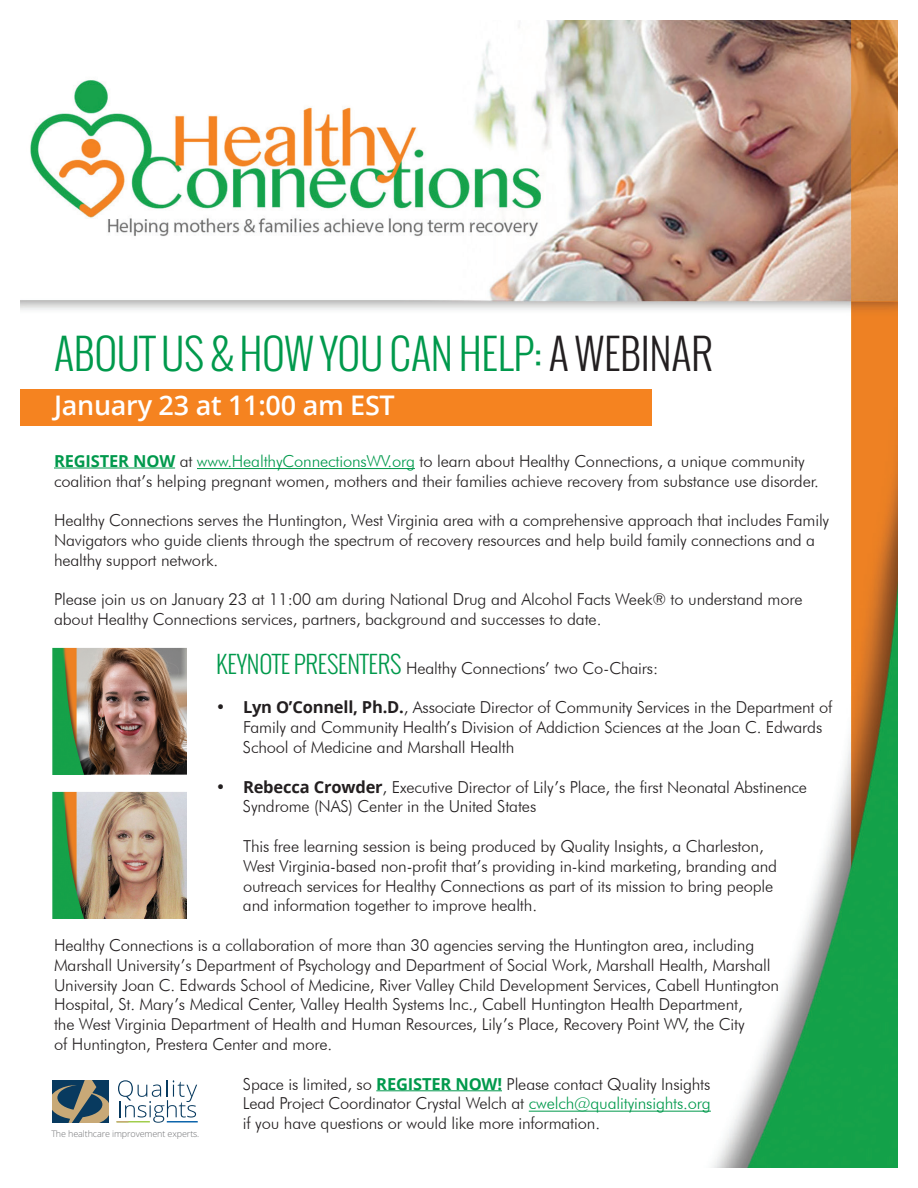
<style>
.page{position:relative;width:918px;height:1188px;background:#fff}
.page>*{position:absolute;margin:0;border:0;box-sizing:border-box;transform-origin:0 0}
.t1{font:300 42px "Oswald";letter-spacing:-.01em;color:#00994c}
.t2{font:600 27px "Open Sans";letter-spacing:-.01em;color:#fff}
.t3{font:300 16.5px/19.8px "Futura BT";letter-spacing:-.01em;color:#231f20}
.t4{font:300 9px "Open Sans";letter-spacing:-.015em;color:#6c6d70}
.s1{color:#231f20}
.s2{font-family:"Open Sans";font-weight:700;color:#00994c}
.s3{color:#00994c}
.s4{font-family:"Oswald";font-size:24px;color:#00994c}
.s5{font-family:"Open Sans";font-weight:700}
</style>
<div class="page">
<img style="left:20px;top:20px;width:878px;height:1148px">
<div style="left:20px;top:389px;width:632px;height:37px;background:#f58320"></div>
<hr style="left:54px;top:468px;width:121px;height:1px;background:#00994c">
<hr style="left:197px;top:468px;width:218px;height:1px;background:#00994c">
<hr style="left:376px;top:1090px;width:126px;height:1px;background:#00994c">
<hr style="left:529px;top:1111px;width:182px;height:1px;background:#00994c">
<hr style="left:167px;top:1121px;width:31px;height:1px;background:#015da7">
<svg style="left:117px;top:1080px;width:80px;height:43px"></svg>
<svg style="left:52px;top:1080px;width:57px;height:43px;background:#596969"></svg>
<img style="left:49px;top:646px;width:138px;height:131px">
<img style="left:49px;top:789px;width:138px;height:132px">
<p class="t1" style="left:54px;top:325px;width:660px">ABOUT US &amp; HOW YOU CAN HELP: <span class="s1">A WEBINAR</span></p>
<p class="t2" style="left:54px;top:387px;width:342px">January 23 at 11:00 am EST</p>
<p class="t3" style="left:54px;top:451px;width:766px"><span class="s2">REGISTER NOW</span> at <span class="s3">www.HealthyConnectionsWV.org</span> to learn about Healthy Connections, a unique community coalition that’s helping pregnant women, mothers and their families achieve recovery from substance use disorder.</p>
<p class="t3" style="left:54px;top:510px;width:777px">Healthy Connections serves the Huntington, West Virginia area with a comprehensive approach that includes Family<br>Navigators who guide clients through the spectrum of recovery resources and help build family connections and a healthy support network.</p>
<p class="t3" style="left:54px;top:589px;width:750px">Please join us on January 23 at 11:00 am during National Drug and Alcohol Facts Week® to understand more about Healthy Connections services, partners, background and successes to date.</p>
<p class="t3" style="left:216px;top:658px;width:444px"><span class="s4">KEYNOTE PRESENTERS</span> Healthy Connections’ two Co-Chairs:</p>
<p class="t3" style="left:243px;top:697px;width:591px;text-indent:-27px">• <span class="s5">Lyn O’Connell, Ph.D.</span>, Associate Director of Community Services in the Department of<br>Family and Community Health’s Division of Addiction Sciences at the Joan C. Edwards<br>School of Medicine and Marshall Health</p>
<p class="t3" style="left:243px;top:777px;width:566px;text-indent:-27px">• <span class="s5">Rebecca Crowder</span>, Executive Director of Lily’s Place, the first Neonatal Abstinence<br>Syndrome (NAS) Center in the United States</p>
<p class="t3" style="left:243px;top:836px;width:522px">This free learning session is being produced by Quality Insights, a Charleston,</p>
<p class="t3" style="left:243px;top:856px;width:536px">West Virginia-based non-profit that’s providing in-kind marketing, branding and outreach services for Healthy Connections as part of its mission to bring people</p>
<p class="t3" style="left:243px;top:895px;width:296px">and information together to improve health.</p>
<p class="t3" style="left:54px;top:935px;width:702px">Healthy Connections is a collaboration of more than 30 agencies serving the Huntington area, including</p>
<p class="t3" style="left:54px;top:955px;width:727px">Marshall University’s Department of Psychology and Department of Social Work, Marshall Health, Marshall<br>University Joan C. Edwards School of Medicine, River Valley Child Development Services, Cabell Huntington<br>Hospital, St. Mary’s Medical Center, Valley Health Systems Inc., Cabell Huntington Health Department,</p>
<p class="t3" style="left:54px;top:1014px;width:692px">the West Virginia Department of Health and Human Resources, Lily’s Place, Recovery Point WV, the City</p>
<p class="t3" style="left:54px;top:1034px;width:280px">of Huntington, Prestera Center and more.</p>
<p class="t3" style="left:243px;top:1074px;width:469px">Space is limited, so <span class="s2">REGISTER NOW!</span> Please contact Quality Insights</p>
<p class="t3" style="left:243px;top:1093px;width:469px">Lead Project Coordinator Crystal Welch at <span class="s3">cwelch@qualityinsights.org</span></p>
<p class="t3" style="left:243px;top:1113px;width:359px">if you have questions or would like more information.</p>
<p class="t4" style="left:51px;top:1127px;width:150px">The healthcare improvement experts.</p>
</div>
